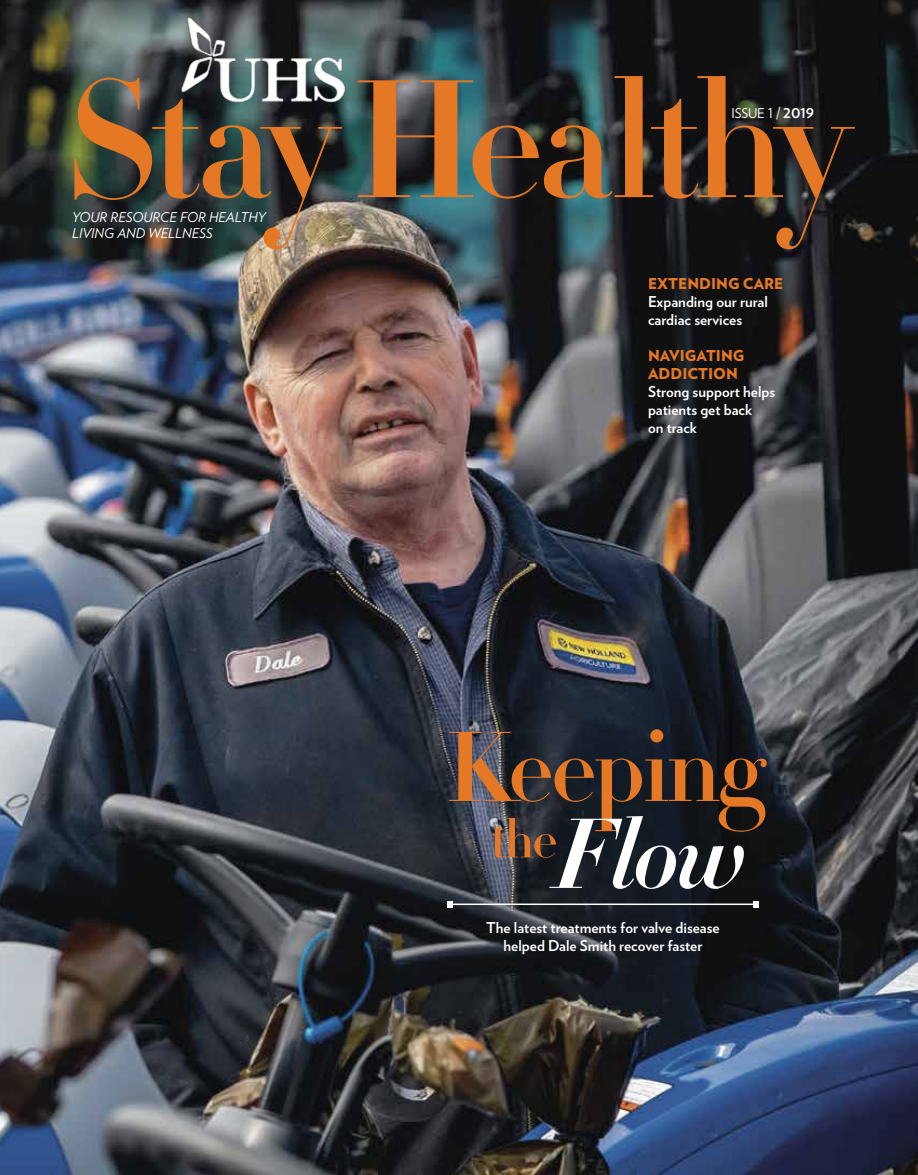
<style>
.page{position:relative;width:918px;height:1175px;background:#fff}
.page>*{position:absolute;margin:0;border:0;box-sizing:border-box;transform-origin:0 0}
.t1{font:97.5px "Didot HTF B24 Bold";letter-spacing:-.04em;color:#e57825}
.t2{font:97.5px "Didot HTF B24 Bold Ital";color:#fff}
.t3{font:700 15px/18px "Verlag";color:#fff}
.t4{font:900 15px/18px "Verlag";color:#e57825}
.t5{font:italic 13.5px/16.5px "Verlag";color:#fff}
.t6{font:13.5px "Verlag";letter-spacing:-.01em;color:#fff}
.s1{font-weight:700}
</style>
<div class="page">
<img style="left:0;top:0;width:918px;height:1174px">
<img style="left:178px;top:17px;width:170px;height:59px">
<img style="left:74px;top:76px;width:781px;height:173px">
<hr style="left:450px;top:903px;width:306px;height:2px;background:#fff">
<svg style="left:447px;top:901px;width:6px;height:6px"></svg>
<svg style="left:753px;top:901px;width:6px;height:6px"></svg>
<p class="t5" style="left:72px;top:208px;width:195px">YOUR RESOURCE FOR HEALTHY<br>LIVING AND WELLNESS</p>
<p class="t6" style="left:732px;top:103px;width:84px">ISSUE 1 / <span class="s1">2019</span></p>
<p class="t4" style="left:648px;top:274px;width:137px">EXTENDING CARE</p>
<p class="t3" style="left:648px;top:292px;width:121px">Expanding our rural cardiac services</p>
<p class="t4" style="left:648px;top:346px;width:98px">NAVIGATING<br>ADDICTION</p>
<p class="t3" style="left:648px;top:382px;width:129px">Strong support helps patients get back<br>on track</p>
<h1 class="t1" style="left:446px;top:706px;width:321px">Keeping</h1>
<h1 class="t2" style="left:490px;top:793px;width:258px"><sup>the</sup>Flow</h1>
<p class="t3" style="left:486px;top:918px;width:235px;text-align:center">The latest treatments for valve disease helped Dale Smith recover faster</p>
</div>
